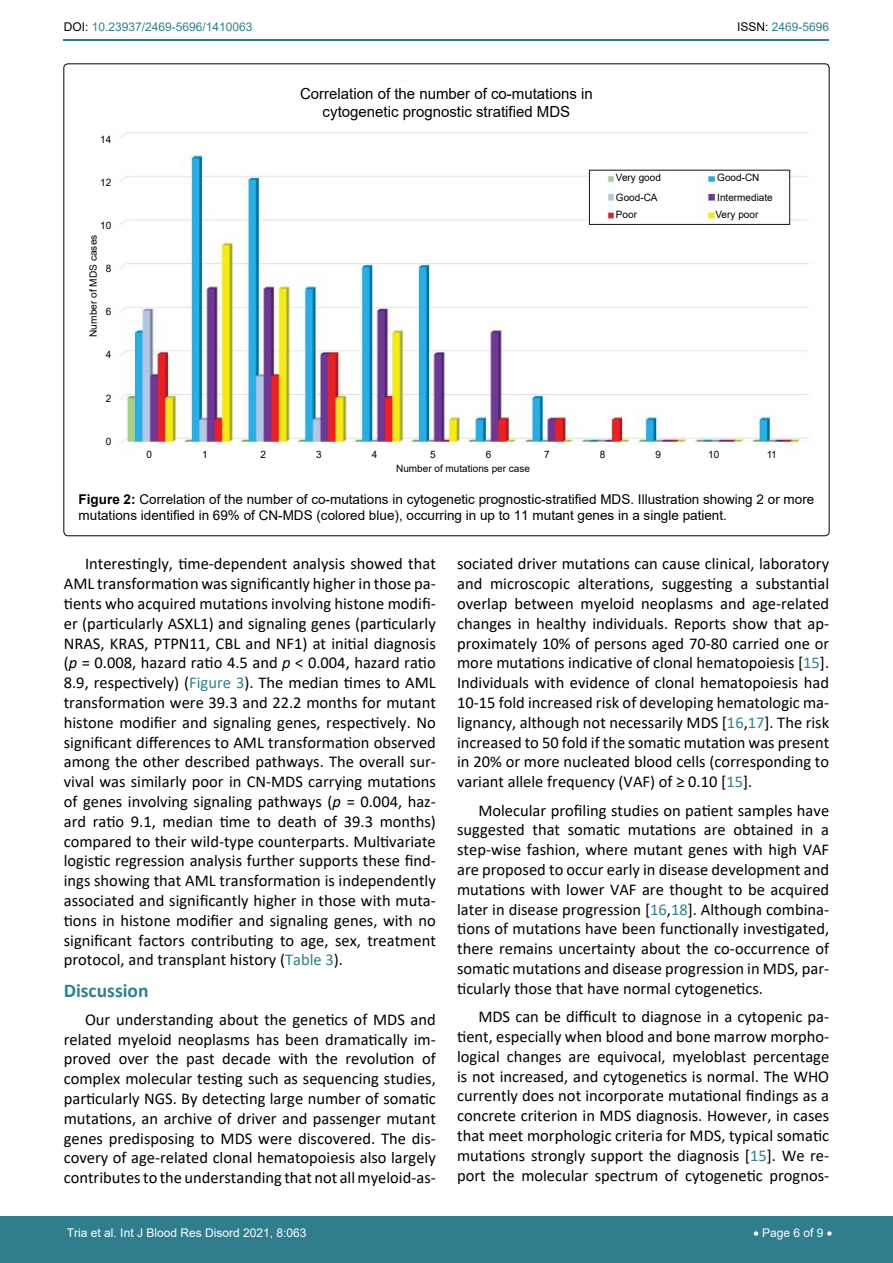
<style>
.page{position:relative;width:893px;height:1263px;background:#fff}
.page>*{position:absolute;margin:0;border:0;box-sizing:border-box;transform-origin:0 0}
.t1{font:700 19.5px "Calibri";color:#30808d}
.t2{font:16.5px/19.8px "Calibri";color:#000;text-align:justify}
.t3{font:15.3px/18.3px "Arial";color:#000;text-align:center}
.t4{font:13.5px/16.2px "Arial";color:#000}
.t5{font:12px "Arial";color:#fff}
.t6{font:12px "Arial";color:#30808d}
.t7{font:10.2px "Arial";color:#000}
.t8{font:10.05px "Arial";color:#000}
.s1{color:#000}
.s2{font-weight:700}
.s3{font-style:italic}
.s4{color:#30808d}
</style>
<div class="page">
<hr style="left:64px;top:40px;width:765px;height:1px;background:#30808d">
<div style="left:0;top:1217px;width:893px;height:46px;background:#307d8d"></div>
<img style="left:114px;top:79px;width:695px;height:374px">
<div style="left:137px;top:446px;width:646px;height:32px;background:#fff"></div>
<div style="left:291px;top:82px;width:318px;height:44px;background:#fff"></div>
<div style="left:614px;top:171px;width:55px;height:51px;background:#fff"></div>
<div style="left:715px;top:171px;width:63px;height:51px;background:#fff"></div>
<p class="t6" style="left:64px;top:19px;width:190px"><span class="s1">DOI:</span> 10.23937/2469-5696/1410063</p>
<p class="t6" style="left:737px;top:19px;width:94px"><span class="s1">ISSN:</span> 2469-5696</p>
<p class="t7" style="left:100px;top:132px;width:13px">14</p>
<p class="t7" style="left:100px;top:175px;width:13px">12</p>
<p class="t7" style="left:100px;top:218px;width:13px">10</p>
<p class="t7" style="left:106px;top:261px;width:7px">8</p>
<p class="t7" style="left:106px;top:305px;width:7px">6</p>
<p class="t7" style="left:106px;top:348px;width:7px">4</p>
<p class="t7" style="left:106px;top:391px;width:7px">2</p>
<p class="t7" style="left:106px;top:434px;width:7px">0</p>
<p class="t8" style="left:86px;top:337px;width:104px;rotate:-90deg">Number of MDS cases</p>
<p class="t3" style="left:300px;top:84px;width:294px">Correlation of the number of co-mutations in cytogenetic prognostic stratified MDS</p>
<p class="t7" style="left:616px;top:171px;width:47px">Very good</p>
<p class="t7" style="left:717px;top:171px;width:44px">Good-CN</p>
<p class="t7" style="left:616px;top:190px;width:43px">Good-CA</p>
<p class="t7" style="left:717px;top:190px;width:57px">Intermediate</p>
<p class="t7" style="left:616px;top:207px;width:23px">Poor</p>
<p class="t7" style="left:715px;top:207px;width:44px">Very poor</p>
<p class="t7" style="left:147px;top:448px;width:7px">0</p>
<p class="t7" style="left:202px;top:448px;width:7px">1</p>
<p class="t7" style="left:261px;top:448px;width:7px">2</p>
<p class="t7" style="left:316px;top:448px;width:7px">3</p>
<p class="t7" style="left:372px;top:448px;width:7px">4</p>
<p class="t7" style="left:430px;top:448px;width:7px">5</p>
<p class="t7" style="left:486px;top:448px;width:7px">6</p>
<p class="t7" style="left:544px;top:448px;width:7px">7</p>
<p class="t7" style="left:600px;top:448px;width:7px">8</p>
<p class="t7" style="left:655px;top:448px;width:7px">9</p>
<p class="t7" style="left:708px;top:448px;width:13px">10</p>
<p class="t7" style="left:767px;top:448px;width:12px">11</p>
<p class="t7" style="left:396px;top:461px;width:135px">Number of mutations per case</p>
<p class="t4" style="left:79px;top:491px;width:737px"><span class="s2">Figure 2:</span> Correlation of the number of co-mutations in cytogenetic prognostic-stratified MDS. Illustration showing 2 or more mutations identified in 69% of CN-MDS (colored blue), occurring in up to 11 mutant genes in a single patient.</p>
<p class="t2" style="left:64px;top:554px;width:374px;text-indent:21px">Interestingly, time-dependent analysis showed that AML transformation was significantly higher in those pa&shy;tients who acquired mutations involving histone modifi&shy;er (particularly ASXL1) and signaling genes (particularly NRAS, KRAS, PTPN11, CBL and NF1) at initial diagnosis (<span class="s3">p</span> = 0.008, hazard ratio 4.5 and <span class="s3">p</span> &lt; 0.004, hazard ratio 8.9, respectively) (<span class="s4">Figure 3</span>). The median times to AML transformation were 39.3 and 22.2 months for mutant histone modifier and signaling genes, respectively. No significant differences to AML transformation observed among the other described pathways. The overall sur&shy;vival was similarly poor in CN-MDS carrying mutations of genes involving signaling pathways (<span class="s3">p</span> = 0.004, haz&shy;ard ratio 9.1, median time to death of 39.3 months) compared to their wild-type counterparts. Multivariate logistic regression analysis further supports these find&shy;ings showing that AML transformation is independently associated and significantly higher in those with muta&shy;tions in histone modifier and signaling genes, with no significant factors contributing to age, sex, treatment protocol, and transplant history (<span class="s4">Table 3</span>).</p>
<p class="t1" style="left:64px;top:976px;width:86px">Discussion</p>
<p class="t2" style="left:64px;top:1009px;width:374px;text-indent:21px">Our understanding about the genetics of MDS and related myeloid neoplasms has been dramatically im&shy;proved over the past decade with the revolution of complex molecular testing such as sequencing studies, particularly NGS. By detecting large number of somatic mutations, an archive of driver and passenger mutant genes predisposing to MDS were discovered. The dis&shy;covery of age-related clonal hematopoiesis also largely contributes to the understanding that not all myeloid-as-</p>
<p class="t2" style="left:457px;top:554px;width:374px">sociated driver mutations can cause clinical, laboratory and microscopic alterations, suggesting a substantial overlap between myeloid neoplasms and age-related changes in healthy individuals. Reports show that ap&shy;proximately 10% of persons aged 70-80 carried one or more mutations indicative of clonal hematopoiesis [<span class="s4">15</span>].<br>Individuals with evidence of clonal hematopoiesis had 10-15 fold increased risk of developing hematologic ma&shy;lignancy, although not necessarily MDS [<span class="s4">16</span>,<span class="s4">17</span>]. The risk increased to 50 fold if the somatic mutation was present in 20% or more nucleated blood cells (corresponding to variant allele frequency (VAF) of ≥ 0.10 [<span class="s4">15</span>].</p>
<p class="t2" style="left:457px;top:800px;width:374px;text-indent:21px">Molecular profiling studies on patient samples have suggested that somatic mutations are obtained in a step-wise fashion, where mutant genes with high VAF are proposed to occur early in disease development and mutations with lower VAF are thought to be acquired later in disease progression [<span class="s4">16</span>,<span class="s4">18</span>]. Although combina&shy;tions of mutations have been functionally investigated, there remains uncertainty about the co-occurrence of somatic mutations and disease progression in MDS, par&shy;ticularly those that have normal cytogenetics.</p>
<p class="t2" style="left:457px;top:1006px;width:374px;text-indent:21px">MDS can be difficult to diagnose in a cytopenic pa&shy;tient, especially when blood and bone marrow morpho&shy;logical changes are equivocal, myeloblast percentage is not increased, and cytogenetics is normal. The WHO currently does not incorporate mutational findings as a concrete criterion in MDS diagnosis. However, in cases that meet morphologic criteria for MDS, typical somatic mutations strongly support the diagnosis [<span class="s4">15</span>]. We re&shy;port the molecular spectrum of cytogenetic prognos-</p>
<p class="t5" style="left:67px;top:1225px;width:241px">Tria et al. Int J Blood Res Disord 2021, 8:063</p>
<p class="t5" style="left:754px;top:1225px;width:80px">• Page 6 of 9 •</p>
</div>
